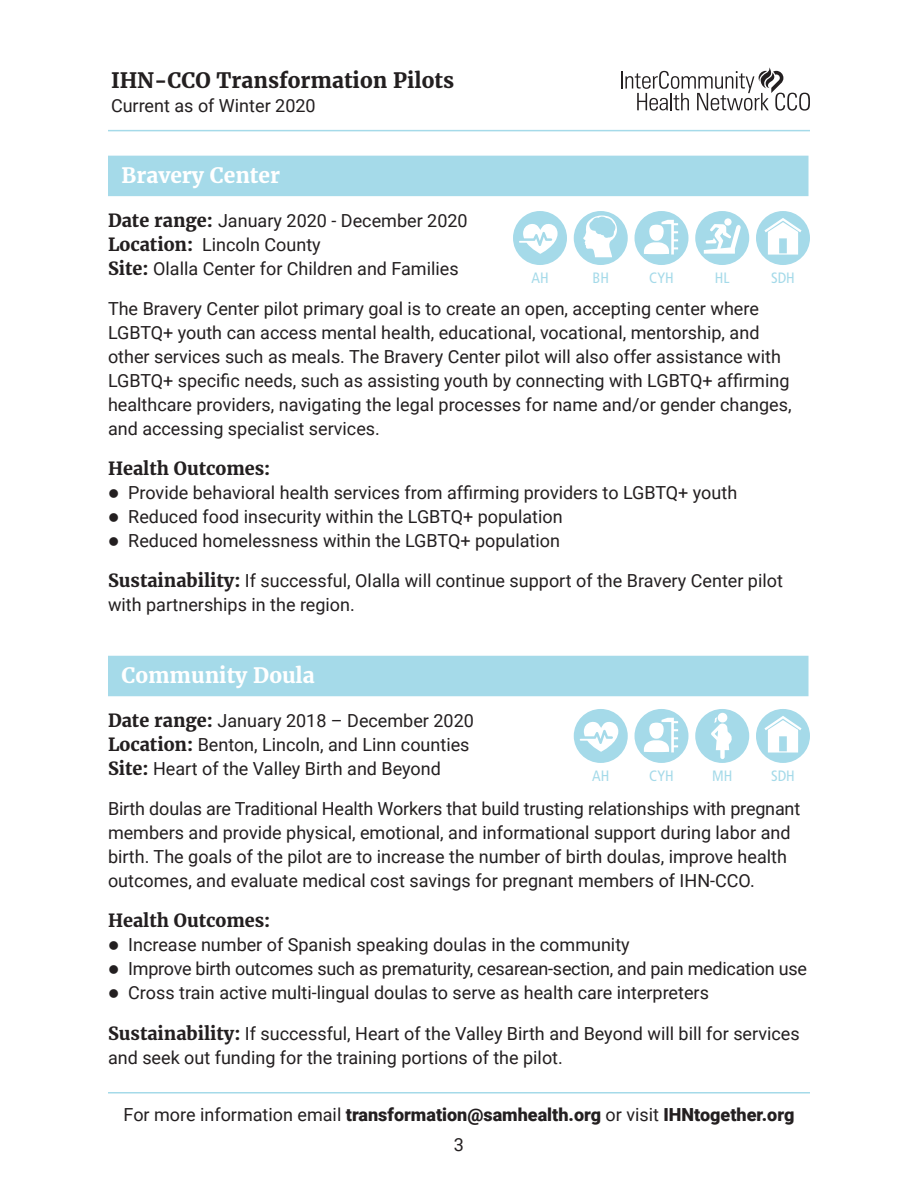
<style>
.page{position:relative;width:918px;height:1188px;background:#fff}
.page>*{position:absolute;margin:0;border:0;box-sizing:border-box;transform-origin:0 0}
.t1{font:700 21px "Merriweather";color:#231f20}
.Section_Header{font:700 21px "Merriweather";color:#fff}
.Body_Text{font:18px/24px "Roboto";color:#231f20}
.Section_Info{font:18px "Roboto";color:#231f20}
.t2{font:900 18px/30px "Roboto";color:#231f20;text-align:center}
.Body_Text-2{font:700 18px "Merriweather";color:#231f20}
.t3{font:condensed 15px "Frutiger LT Pro";color:#a5dae9}
.s1{font-family:"Merriweather";font-weight:700}
.s2{font-weight:400}
</style>
<div class="page">
<svg style="left:621px;top:67px;width:189px;height:44px"></svg>
<hr style="left:108px;top:130px;width:702px;height:1px;background:#a5dae9">
<hr style="left:108px;top:1092px;width:702px;height:2px;background:#a5dae9">
<div style="left:108px;top:156px;width:700px;height:40px;background:#a5dae9"></div>
<div style="left:108px;top:656px;width:700px;height:40px;background:#a5dae9"></div>
<div style="left:513px;top:211px;width:54px;height:54px;background:#a5dae9;border-radius:50%"></div>
<svg style="left:519px;top:224px;width:39px;height:30px"></svg>
<div style="left:574px;top:211px;width:54px;height:54px;background:#a5dae9;border-radius:50%"></div>
<svg style="left:582px;top:216px;width:37px;height:41px"></svg>
<div style="left:634px;top:211px;width:54px;height:54px;background:#a5dae9;border-radius:50%"></div>
<svg style="left:644px;top:220px;width:34px;height:35px"></svg>
<div style="left:695px;top:211px;width:54px;height:54px;background:#a5dae9;border-radius:50%"></div>
<svg style="left:704px;top:224px;width:37px;height:30px"></svg>
<div style="left:724px;top:218px;width:8px;height:8px;background:#fff;border-radius:50%"></div>
<div style="left:756px;top:211px;width:54px;height:54px;background:#a5dae9;border-radius:50%"></div>
<svg style="left:764px;top:218px;width:38px;height:37px"></svg>
<div style="left:756px;top:709px;width:54px;height:54px;background:#a5dae9;border-radius:50%"></div>
<svg style="left:764px;top:716px;width:38px;height:37px"></svg>
<div style="left:695px;top:709px;width:54px;height:54px;background:#a5dae9;border-radius:50%"></div>
<div style="left:718px;top:713px;width:9px;height:9px;background:#fff;border-radius:50%"></div>
<svg style="left:711px;top:717px;width:21px;height:42px"></svg>
<div style="left:574px;top:709px;width:54px;height:54px;background:#a5dae9;border-radius:50%"></div>
<svg style="left:580px;top:722px;width:38px;height:30px"></svg>
<div style="left:634px;top:709px;width:54px;height:54px;background:#a5dae9;border-radius:50%"></div>
<svg style="left:644px;top:718px;width:34px;height:34px"></svg>
<p class="t1" style="left:111px;top:66px;width:345px">IHN-CCO Transformation Pilots</p>
<p class="Body_Text" style="left:111px;top:93px;width:206px">Current as of Winter 2020</p>
<p class="Section_Header" style="left:122px;top:161px;width:160px">Bravery Center</p>
<p class="Section_Info" style="left:108px;top:208px;width:361px"><span class="s1">Date range:</span> January 2020 - December 2020</p>
<p class="Section_Info" style="left:108px;top:232px;width:214px"><span class="s1">Location:</span> Lincoln County</p>
<p class="Section_Info" style="left:108px;top:256px;width:352px"><span class="s1">Site:</span> Olalla Center for Children and Families</p>
<p class="Body_Text" style="left:108px;top:296px;width:685px">The Bravery Center pilot primary goal is to create an open, accepting center where LGBTQ+ youth can access mental health, educational, vocational, mentorship, and other services such as meals. The Bravery Center pilot will also offer assistance with LGBTQ+ specific needs, such as assisting youth by connecting with LGBTQ+ affirming healthcare providers, navigating the legal processes for name and/or gender changes, and accessing specialist services.</p>
<p class="Body_Text-2" style="left:108px;top:457px;width:164px">Health Outcomes:</p>
<p class="Body_Text" style="left:128px;top:480px;width:611px">Provide behavioral health services from affirming providers to LGBTQ+ youth</p>
<p class="Body_Text" style="left:128px;top:504px;width:436px">Reduced food insecurity within the LGBTQ+ population</p>
<p class="Body_Text" style="left:128px;top:528px;width:433px">Reduced homelessness within the LGBTQ+ population</p>
<p class="Body_Text" style="left:108px;top:568px;width:676px"><span class="s1">Sustainability:</span> If successful, Olalla will continue support of the Bravery Center pilot with partnerships in the region.</p>
<p class="t3" style="left:531px;top:269px;width:19px">AH</p>
<p class="t3" style="left:593px;top:269px;width:18px">BH</p>
<p class="t3" style="left:649px;top:269px;width:26px">CYH</p>
<p class="t3" style="left:715px;top:269px;width:16px">HL</p>
<p class="t3" style="left:771px;top:269px;width:25px">SDH</p>
<p class="Section_Header" style="left:122px;top:661px;width:195px">Community Doula</p>
<p class="Section_Info" style="left:108px;top:708px;width:367px"><span class="s1">Date range:</span> January 2018 – December 2020</p>
<p class="Section_Info" style="left:108px;top:732px;width:363px"><span class="s1">Location:</span> Benton, Lincoln, and Linn counties</p>
<p class="Section_Info" style="left:108px;top:756px;width:334px"><span class="s1">Site:</span> Heart of the Valley Birth and Beyond</p>
<p class="Body_Text" style="left:108px;top:796px;width:694px">Birth doulas are Traditional Health Workers that build trusting relationships with pregnant members and provide physical, emotional, and informational support during labor and birth. The goals of the pilot are to increase the number of birth doulas, improve health outcomes, and evaluate medical cost savings for pregnant members of IHN-CCO.</p>
<p class="Body_Text-2" style="left:108px;top:909px;width:164px">Health Outcomes:</p>
<p class="Body_Text" style="left:128px;top:932px;width:503px">Increase number of Spanish speaking doulas in the community</p>
<p class="Body_Text" style="left:128px;top:956px;width:680px">Improve birth outcomes such as prematurity, cesarean-section, and pain medication use</p>
<p class="Body_Text" style="left:128px;top:980px;width:582px">Cross train active multi-lingual doulas to serve as health care interpreters</p>
<p class="Body_Text" style="left:108px;top:1021px;width:693px"><span class="s1">Sustainability:</span> If successful, Heart of the Valley Birth and Beyond will bill for services and seek out funding for the training portions of the pilot.</p>
<p class="t3" style="left:592px;top:767px;width:19px">AH</p>
<p class="t3" style="left:649px;top:767px;width:26px">CYH</p>
<p class="t3" style="left:712px;top:767px;width:22px">MH</p>
<p class="t3" style="left:771px;top:767px;width:25px">SDH</p>
<p class="t2" style="left:124px;top:1098px;width:672px"><span class="s2">For more information email</span> transformation@samhealth.org <span class="s2">or visit</span> IHNtogether.org<br><span class="s2">3</span></p>
</div>
